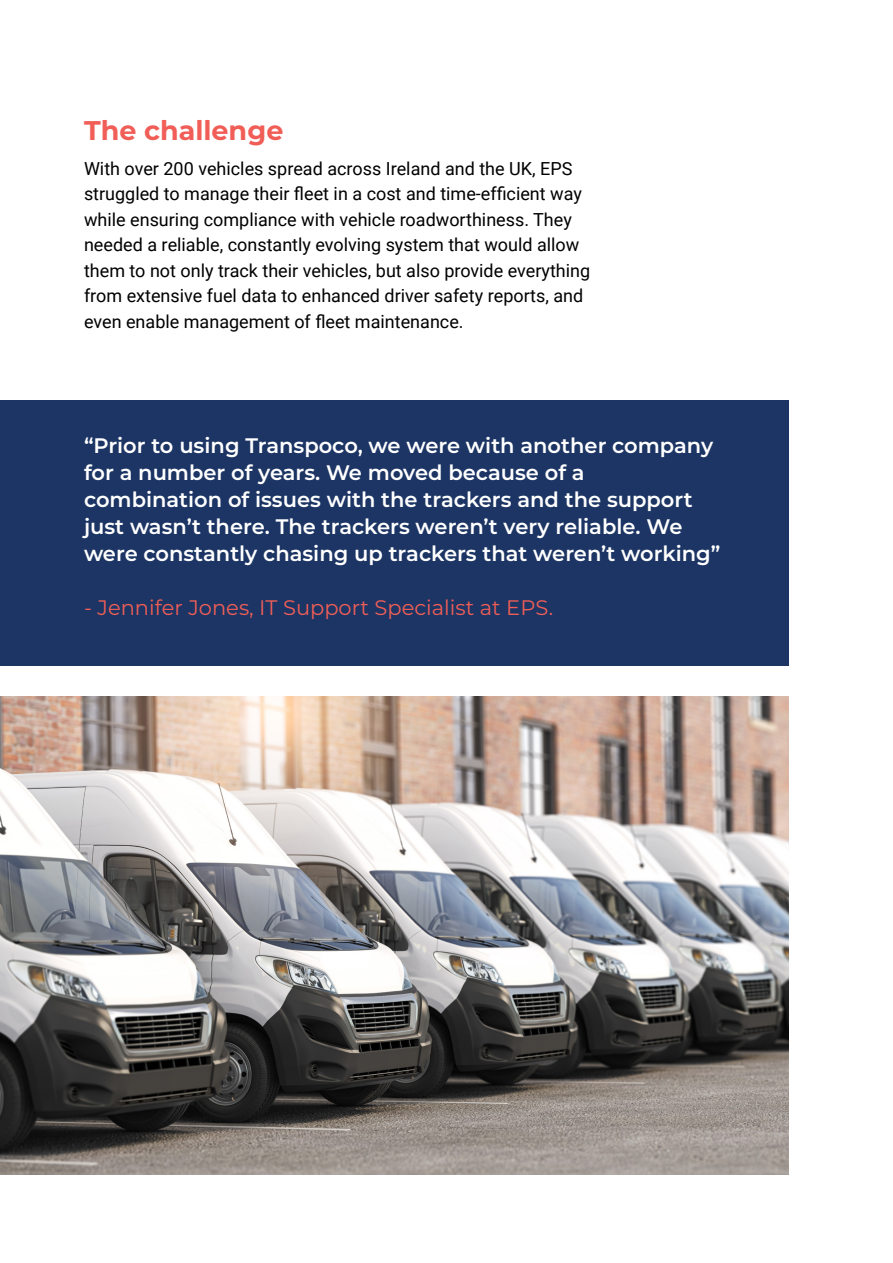
<style>
.page{position:relative;width:893px;height:1263px;background:#fff}
.page>*{position:absolute;margin:0;border:0;box-sizing:border-box;transform-origin:0 0}
.t1{font:700 27px "Montserrat";color:#f05e57}
.t2{font:600 21px/27px "Montserrat";color:#fff}
.t3{font:21px "Montserrat";color:#f05e57}
.t4{font:18px/25.5px "Roboto";color:#000}
</style>
<div class="page">
<div style="left:0;top:400px;width:789px;height:265px;background:#1c3564"></div>
<img style="left:0;top:696px;width:789px;height:478px">
<h1 class="t1" style="left:84px;top:111px;width:201px">The challenge</h1>
<p class="t4" style="left:84px;top:155px;width:508px">With over 200 vehicles spread across Ireland and the UK, EPS struggled to manage their fleet in a cost and time-efficient way while ensuring compliance with vehicle roadworthiness. They needed a reliable, constantly evolving system that would allow them to not only track their vehicles, but also provide everything from extensive fuel data to enhanced driver safety reports, and even enable management of fleet maintenance.</p>
<p class="t2" style="left:84px;top:431px;width:638px">“Prior to using Transpoco, we were with another company for a number of years. We moved because of a combination of issues with the trackers and the support just wasn’t there. The trackers weren’t very reliable. We were constantly chasing up trackers that weren’t working”</p>
<p class="t3" style="left:84px;top:593px;width:471px">- Jennifer Jones, IT Support Specialist at EPS.</p>
</div>
